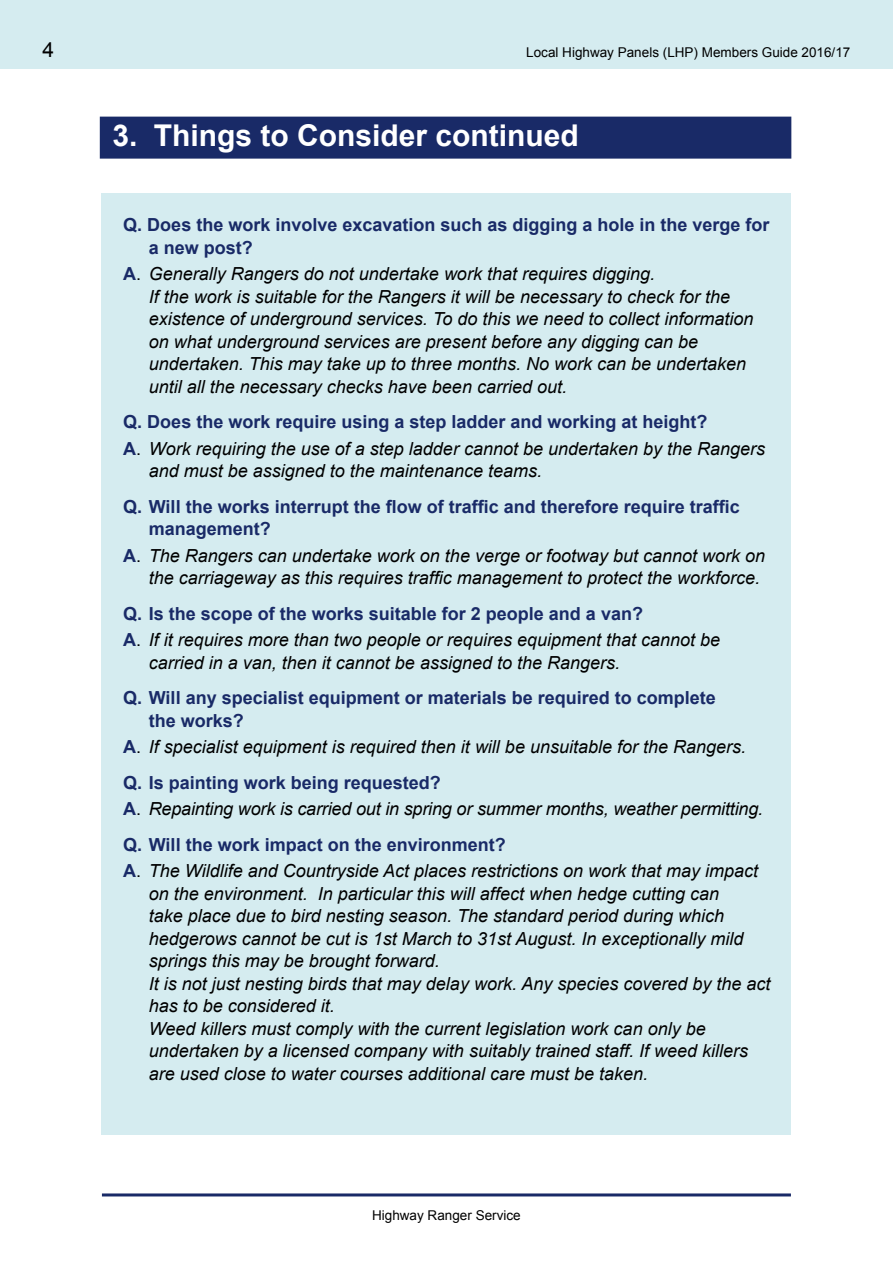
<style>
.page{position:relative;width:893px;height:1263px;background:#fff}
.page>*{position:absolute;margin:0;border:0;box-sizing:border-box;transform-origin:0 0}
.t1{font:700 30px "Arial";color:#fff}
.t2{font:21px "Arial";color:#000}
.t3{font:italic 18px/22.5px "Arial";color:#000}
.t4{font:700 18px/22.5px "Arial";color:#192a67}
.t5{font:13.5px "Arial";color:#000}
.s1{font-weight:700;font-style:normal;color:#192a67}
.s2{font-style:normal}
</style>
<div class="page">
<div style="left:102px;top:193px;width:689px;height:942px;background:#d5ecf0"></div>
<div style="left:0;top:0;width:893px;height:69px;background:#d5ecf0"></div>
<hr style="left:102px;top:1193px;width:689px;height:3px;background:#192a67">
<div style="left:100px;top:117px;width:691px;height:42px;background:#192a67"></div>
<p class="t2" style="left:43px;top:36px;width:13px">4</p>
<p class="t5" style="left:526px;top:44px;width:326px">Local Highway Panels (LHP) Members Guide 2016/17</p>
<h1 class="t1" style="left:113px;top:115px;width:468px">3. Things to Consider continued</h1>
<p class="t4" style="left:149px;top:214px;width:622px;text-indent:-26px">Q. Does the work involve excavation such as digging a hole in the verge for a new post?</p>
<p class="t3" style="left:149px;top:263px;width:606px;text-indent:-26px"><span class="s1">A</span><span class="s2">.</span> Generally Rangers do not undertake work that requires digging.<br>If the work is suitable for the Rangers it will be necessary to check for the existence of underground services. To do this we need to collect information on what underground services are present before any digging can be undertaken. This may take up to three months. No work can be undertaken until all the necessary checks have been carried out.</p>
<p class="t3" style="left:123px;top:409px;width:643px;line-height:26.7px"><span class="s1">Q. Does the work require using a step ladder and working at height?<br>A</span><span class="s2">.</span> Work requiring the use of a step ladder cannot be undertaken by the Rangers</p>
<p class="t3" style="left:149px;top:460px;width:395px">and must be assigned to the maintenance teams.</p>
<p class="t4" style="left:149px;top:496px;width:592px;text-indent:-26px">Q. Will the works interrupt the flow of traffic and therefore require traffic management?</p>
<p class="t3" style="left:123px;top:544px;width:643px;text-align:right"><span class="s1">A</span><span class="s2">.</span> The Rangers can undertake work on the verge or footway but cannot work on the carriageway as this requires traffic management to protect the workforce.</p>
<p class="t3" style="left:123px;top:600px;width:598px;line-height:26.7px"><span class="s1">Q. Is the scope of the works suitable for 2 people and a van?<br>A</span><span class="s2">.</span> If it requires more than two people or requires equipment that cannot be</p>
<p class="t3" style="left:149px;top:651px;width:473px">carried in a van, then it cannot be assigned to the Rangers.</p>
<p class="t4" style="left:149px;top:687px;width:569px;text-indent:-26px">Q. Will any specialist equipment or materials be required to complete the works?</p>
<p class="t3" style="left:123px;top:730px;width:624px;line-height:35.2px"><span class="s1">A</span><span class="s2">.</span> If specialist equipment is required then it will be unsuitable for the Rangers.<br><span class="s1">Q. Is painting work being requested?</span></p>
<p class="t3" style="left:123px;top:792px;width:641px;line-height:35.2px"><span class="s1">A</span><span class="s2">.</span> Repainting work is carried out in spring or summer months, weather permitting.<br><span class="s1">Q. Will the work impact on the environment?</span></p>
<p class="t3" style="left:149px;top:860px;width:623px;text-indent:-26px"><span class="s1">A</span><span class="s2">.</span> The Wildlife and Countryside Act places restrictions on work that may impact on the environment. In particular this will affect when hedge cutting can<br>take place due to bird nesting season. The standard period during which hedgerows cannot be cut is 1st March to 31st August. In exceptionally mild springs this may be brought forward.<br>It is not just nesting birds that may delay work. Any species covered by the act has to be considered it.<br>Weed killers must comply with the current legislation work can only be undertaken by a licensed company with suitably trained staff. If weed killers are used close to water courses additional care must be taken.</p>
<p class="t5" style="left:372px;top:1206px;width:150px">Highway Ranger Service</p>
</div>
